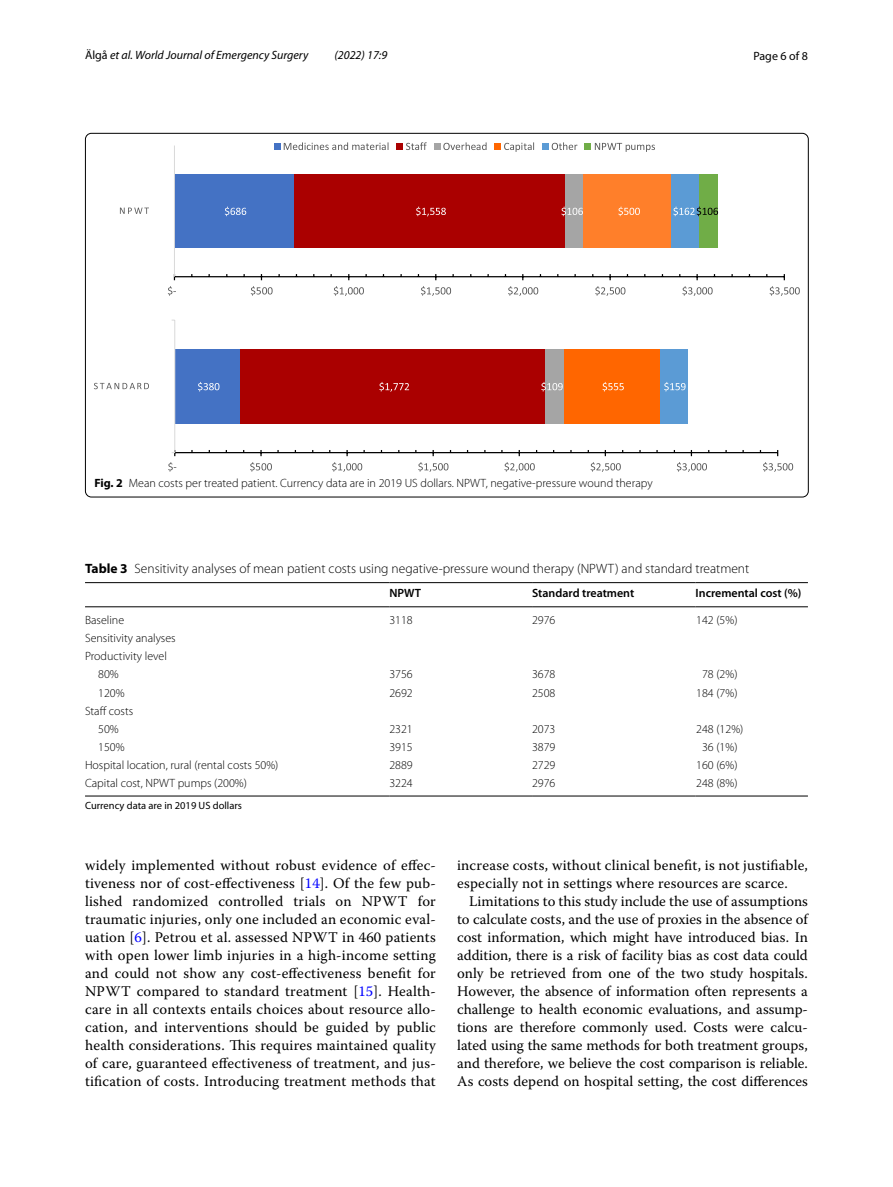
<style>
.page{position:relative;width:893px;height:1187px;background:#fff}
.page>*{position:absolute;margin:0;border:0;box-sizing:border-box;transform-origin:0 0}
.t1{font:14.7px/18px "Warnock Pro";letter-spacing:.015em;color:#000;text-align:justify}
.t2{font:300 13.5px "Myriad Pro";color:#000}
.t3{font:300 12px/18.1px "Myriad Pro";color:#000;text-align:center}
.t4{font:italic 12px "Myriad Pro";color:#000}
.t5{font:600 12px "Myriad Pro";color:#000}
.t6{font:12px "Myriad Pro";color:#000}
.t7{font:10.5px "Myriad Pro";color:#000}
.s1{font-style:normal}
.s2{font-weight:700}
.s3{color:#00f}
</style>
<div class="page">
<div style="left:174px;top:175px;width:120px;height:73px;background:#4472c4"></div>
<div style="left:294px;top:175px;width:271px;height:73px;background:#a00"></div>
<div style="left:565px;top:175px;width:19px;height:73px;background:#a5a5a5"></div>
<div style="left:584px;top:175px;width:87px;height:73px;background:#ff7f2a"></div>
<div style="left:671px;top:175px;width:28px;height:73px;background:#5b9bd5"></div>
<div style="left:699px;top:175px;width:19px;height:73px;background:#70ad47"></div>
<hr style="left:174px;top:276px;width:610px;height:1px;background:#000">
<hr style="left:174px;top:145px;width:1px;height:132px;background:#d9d9d9">
<svg style="left:225px;top:206px;width:470px;height:10px"></svg>
<svg style="left:697px;top:206px;width:21px;height:10px"></svg>
<svg style="left:168px;top:286px;width:632px;height:10px"></svg>
<svg style="left:120px;top:207px;width:29px;height:7px"></svg>
<svg style="left:274px;top:142px;width:114px;height:8px"></svg>
<svg style="left:397px;top:142px;width:30px;height:8px"></svg>
<svg style="left:434px;top:142px;width:53px;height:8px"></svg>
<svg style="left:495px;top:142px;width:39px;height:10px"></svg>
<svg style="left:542px;top:142px;width:35px;height:8px"></svg>
<svg style="left:585px;top:143px;width:70px;height:9px"></svg>
<div style="left:175px;top:349px;width:65px;height:74px;background:#4472c4"></div>
<div style="left:240px;top:349px;width:306px;height:74px;background:#a00"></div>
<div style="left:546px;top:349px;width:18px;height:74px;background:#a5a5a5"></div>
<div style="left:564px;top:349px;width:96px;height:74px;background:#f60"></div>
<div style="left:660px;top:349px;width:27px;height:74px;background:#5b9bd5"></div>
<hr style="left:175px;top:452px;width:603px;height:1px;background:#000">
<hr style="left:174px;top:320px;width:1px;height:132px;background:#d9d9d9">
<svg style="left:198px;top:382px;width:487px;height:10px"></svg>
<svg style="left:168px;top:462px;width:625px;height:10px"></svg>
<svg style="left:94px;top:383px;width:55px;height:6px"></svg>
<hr style="left:85px;top:582px;width:304px;height:1px;background:#000">
<hr style="left:85px;top:606px;width:304px;height:1px;background:#000">
<hr style="left:389px;top:582px;width:143px;height:1px;background:#000">
<hr style="left:389px;top:606px;width:143px;height:1px;background:#000">
<hr style="left:532px;top:582px;width:164px;height:1px;background:#000">
<hr style="left:532px;top:606px;width:164px;height:1px;background:#000">
<hr style="left:696px;top:582px;width:112px;height:1px;background:#000">
<hr style="left:696px;top:606px;width:112px;height:1px;background:#000">
<hr style="left:85px;top:795px;width:304px;height:1px;background:#000">
<hr style="left:389px;top:795px;width:143px;height:1px;background:#000">
<hr style="left:532px;top:795px;width:164px;height:1px;background:#000">
<hr style="left:696px;top:795px;width:112px;height:1px;background:#000">
<p class="t4" style="left:85px;top:48px;width:225px"><span class="s1">Älgå</span> et al. World Journal of Emergency Surgery</p>
<p class="t4" style="left:335px;top:48px;width:54px">(2022) 17:9</p>
<p class="t6" style="left:753px;top:48px;width:56px">Page 6 of 8</p>
<p class="t3" style="left:94px;top:474px;width:560px"><span class="s2">Fig. 2</span> Mean costs per treated patient. Currency data are in 2019 US dollars. NPWT, negative-pressure wound therapy</p>
<p class="t2" style="left:85px;top:560px;width:666px"><span class="s2">Table 3</span> Sensitivity analyses of mean patient costs using negative-pressure wound therapy (NPWT) and standard treatment</p>
<p class="t5" style="left:389px;top:585px;width:33px">NPWT</p>
<p class="t5" style="left:532px;top:585px;width:104px">Standard treatment</p>
<p class="t5" style="left:696px;top:585px;width:107px">Incremental cost (%)</p>
<p class="t3" style="left:85px;top:611px;width:41px">Baseline</p>
<p class="t3" style="left:389px;top:611px;width:25px">3118</p>
<p class="t3" style="left:532px;top:611px;width:25px">2976</p>
<p class="t3" style="left:696px;top:611px;width:43px">142 (5%)</p>
<p class="t3" style="left:85px;top:629px;width:92px">Sensitivity analyses</p>
<p class="t3" style="left:85px;top:647px;width:83px">Productivity level</p>
<p class="t3" style="left:98px;top:665px;width:22px">80%</p>
<p class="t3" style="left:389px;top:665px;width:25px">3756</p>
<p class="t3" style="left:532px;top:665px;width:25px">3678</p>
<p class="t3" style="left:702px;top:665px;width:37px">78 (2%)</p>
<p class="t3" style="left:98px;top:683px;width:28px">120%</p>
<p class="t3" style="left:389px;top:683px;width:25px">2692</p>
<p class="t3" style="left:532px;top:683px;width:25px">2508</p>
<p class="t3" style="left:696px;top:683px;width:43px">184 (7%)</p>
<p class="t3" style="left:85px;top:701px;width:50px">Staff costs<br>50%</p>
<p class="t3" style="left:389px;top:720px;width:25px">2321</p>
<p class="t3" style="left:532px;top:720px;width:25px">2073</p>
<p class="t3" style="left:696px;top:720px;width:49px">248 (12%)</p>
<p class="t3" style="left:98px;top:738px;width:28px">150%</p>
<p class="t3" style="left:389px;top:738px;width:25px">3915</p>
<p class="t3" style="left:532px;top:738px;width:25px">3879</p>
<p class="t3" style="left:702px;top:738px;width:37px">36 (1%)</p>
<p class="t3" style="left:85px;top:756px;width:195px">Hospital location, rural (rental costs 50%)</p>
<p class="t3" style="left:389px;top:756px;width:25px">2889</p>
<p class="t3" style="left:532px;top:756px;width:25px">2729</p>
<p class="t3" style="left:696px;top:756px;width:43px">160 (6%)</p>
<p class="t3" style="left:85px;top:774px;width:163px">Capital cost, NPWT pumps (200%)</p>
<p class="t3" style="left:389px;top:774px;width:25px">3224</p>
<p class="t3" style="left:532px;top:774px;width:25px">2976</p>
<p class="t3" style="left:696px;top:774px;width:43px">248 (8%)</p>
<p class="t7" style="left:85px;top:799px;width:159px">Currency data are in 2019 US dollars</p>
<p class="t1" style="left:85px;top:856px;width:352px">widely implemented without robust evidence of effec&shy;tiveness nor of cost-effectiveness [<span class="s3">14</span>]. Of the few pub&shy;lished randomized controlled trials on NPWT for traumatic injuries, only one included an economic eval&shy;uation [<span class="s3">6</span>]. Petrou et al. assessed NPWT in 460 patients with open lower limb injuries in a high-income setting and could not show any cost-effectiveness benefit for NPWT compared to standard treatment [<span class="s3">15</span>]. Health&shy;care in all contexts entails choices about resource allo&shy;cation, and interventions should be guided by public health considerations. This requires maintained quality of care, guaranteed effectiveness of treatment, and jus&shy;tification of costs. Introducing treatment methods that</p>
<p class="t1" style="left:457px;top:856px;width:352px">increase costs, without clinical benefit, is not justifiable, especially not in settings where resources are scarce.</p>
<p class="t1" style="left:457px;top:892px;width:352px;text-indent:12px">Limitations to this study include the use of assumptions to calculate costs, and the use of proxies in the absence of cost information, which might have introduced bias. In addition, there is a risk of facility bias as cost data could only be retrieved from one of the two study hospitals.<br>However, the absence of information often represents a challenge to health economic evaluations, and assump&shy;tions are therefore commonly used. Costs were calcu&shy;lated using the same methods for both treatment groups, and therefore, we believe the cost comparison is reliable.<br>As costs depend on hospital setting, the cost differences</p>
</div>
